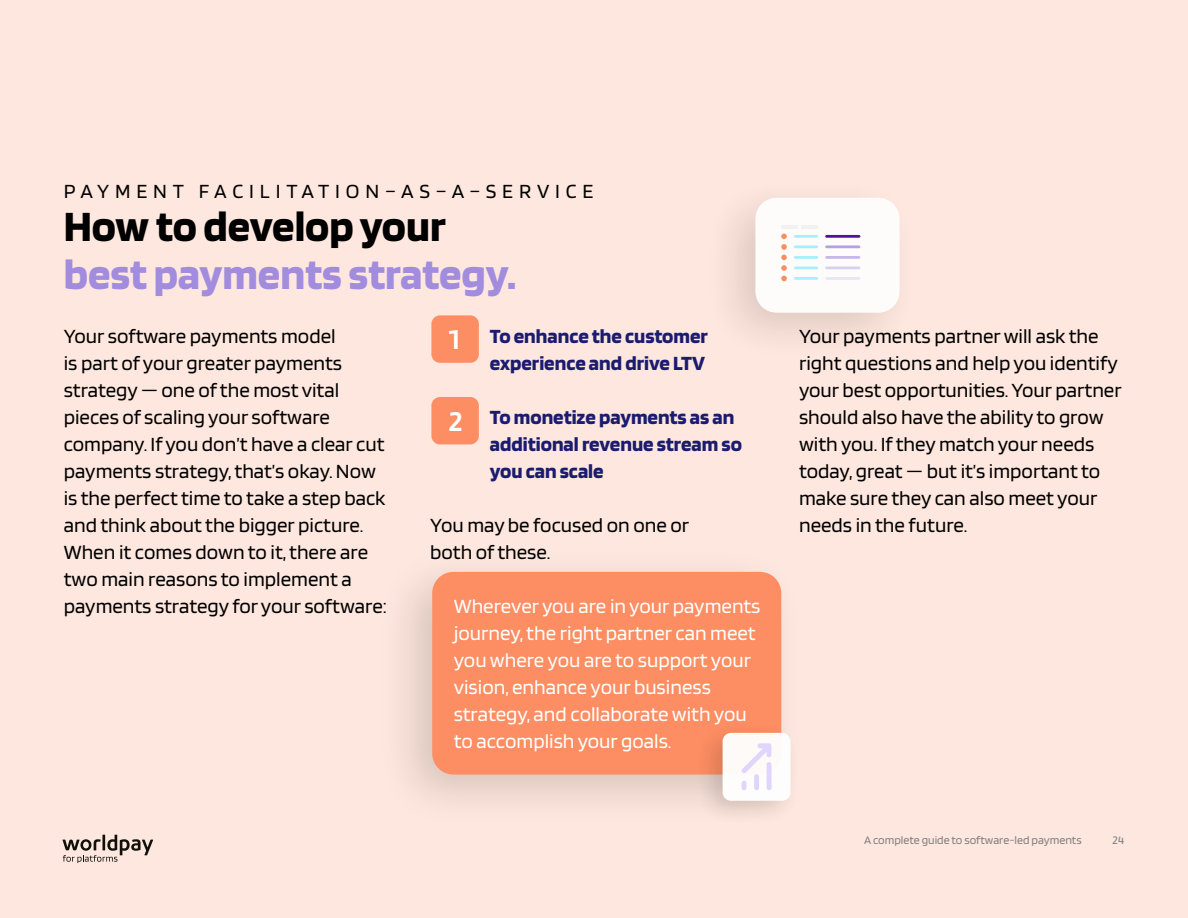
<style>
.page{position:relative;width:1188px;height:918px;background:#fee7de}
.page>*{position:absolute;margin:0;border:0;box-sizing:border-box;transform-origin:0 0}
.t1{font:700 45px "Blinker";color:#a18cde}
.t2{font:700 45px "Blinker";color:#000}
.t3{font:600 30px "Blinker";color:#fff}
.t4{font:21px/27px "Blinker";color:#000}
.t5{font:21px/27px "Blinker";color:#fff}
.t6{font:700 21px/27px "Blinker";color:#1b1b6f}
.t7{font:21px "Blinker";letter-spacing:.28em;color:#000}
.t8{font:12px "Blinker";color:#808080}
</style>
<div class="page">
<svg style="left:63px;top:835px;width:90px;height:28px"></svg>
<div style="left:376px;top:546px;width:429px;height:283px;background:#000;opacity:.15"></div>
<div style="left:432px;top:572px;width:349px;height:203px;background:#fd8d62;border-radius:21px"></div>
<div style="left:699px;top:172px;width:224px;height:195px;background:#000;opacity:.15"></div>
<div style="left:755px;top:198px;width:145px;height:115px;background:#fff;border-radius:21px"></div>
<hr style="left:794px;top:235px;width:24px;height:3px;background:#a5efff">
<hr style="left:825px;top:235px;width:35px;height:3px;background:#4c12a1">
<hr style="left:794px;top:245px;width:24px;height:3px;background:#a5efff">
<hr style="left:825px;top:245px;width:35px;height:3px;background:#a18cde">
<hr style="left:794px;top:256px;width:24px;height:3px;background:#a5efff">
<hr style="left:825px;top:256px;width:35px;height:3px;background:#a18cde">
<hr style="left:794px;top:267px;width:24px;height:2px;background:#a5efff">
<hr style="left:825px;top:267px;width:35px;height:2px;background:#a18cde">
<svg style="left:781px;top:234px;width:6px;height:47px"></svg>
<hr style="left:794px;top:277px;width:24px;height:3px;background:#a5efff">
<hr style="left:825px;top:277px;width:35px;height:3px;background:#1f16c7">
<hr style="left:781px;top:225px;width:17px;height:4px;background:#f2f2f2">
<hr style="left:802px;top:225px;width:16px;height:4px;background:#f2f2f2">
<div style="left:693px;top:719px;width:110px;height:111px;background:#000;opacity:.15"></div>
<div style="left:723px;top:733px;width:68px;height:68px;background:#fff;border-radius:8px"></div>
<svg style="left:741px;top:743px;width:30px;height:30px"></svg>
<div style="left:742px;top:781px;width:5px;height:9px;background:#e0d5fc;border-radius:2px"></div>
<div style="left:754px;top:774px;width:5px;height:16px;background:#e0d5fc;border-radius:2px"></div>
<div style="left:767px;top:762px;width:5px;height:28px;background:#e0d5fc;border-radius:2px"></div>
<div style="left:431px;top:315px;width:48px;height:48px;background:#fd8d62;border-radius:9px"></div>
<div style="left:431px;top:397px;width:48px;height:47px;background:#fd8d62;border-radius:9px"></div>
<p class="t7" style="left:64px;top:181px;width:531px">PAYMENT FACILITATION–AS–A–SERVICE</p>
<h1 class="t2" style="left:64px;top:203px;width:384px">How to develop your</h1>
<h1 class="t1" style="left:64px;top:251px;width:454px">best payments strategy.</h1>
<p class="t4" style="left:64px;top:323px;width:325px">Your software payments model<br>is part of your greater payments strategy — one of the most vital pieces of scaling your software company. If you don’t have a clear cut payments strategy, that’s okay. Now is the perfect time to take a step back and think about the bigger picture.<br>When it comes down to it, there are two main reasons to implement a payments strategy for your software:</p>
<p class="t6" style="left:490px;top:323px;width:220px">To enhance the customer experience and drive LTV</p>
<h2 class="t3" style="left:449px;top:324px;width:12px">1</h2>
<p class="t6" style="left:490px;top:404px;width:254px">To monetize payments as an additional revenue stream so you can scale</p>
<p class="t4" style="left:430px;top:512px;width:261px">You may be focused on one or both of these.</p>
<h2 class="t3" style="left:449px;top:405px;width:15px">2</h2>
<p class="t5" style="left:454px;top:593px;width:308px">Wherever you are in your payments journey, the right partner can meet you where you are to support your vision, enhance your business strategy, and collaborate with you to accomplish your goals.</p>
<p class="t4" style="left:799px;top:323px;width:324px">Your payments partner will ask the right questions and help you identify your best opportunities. Your partner should also have the ability to grow with you. If they match your needs today, great — but it’s important to make sure they can also meet your needs in the future.</p>
<p class="t8" style="left:864px;top:834px;width:219px">A complete guide to software-led payments</p>
<p class="t8" style="left:1113px;top:834px;width:13px">24</p>
</div>
